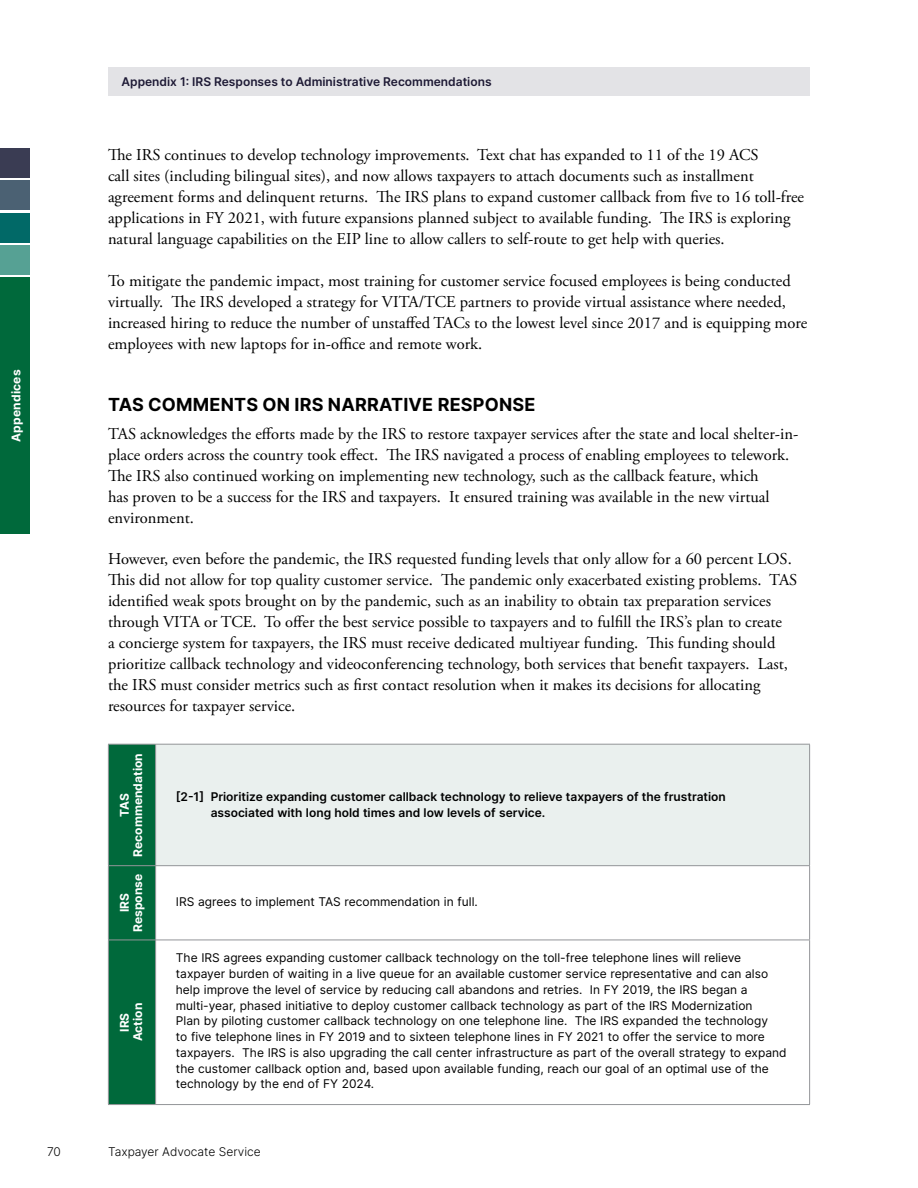
<style>
.page{position:relative;width:918px;height:1188px;background:#fff}
.page>*{position:absolute;margin:0;border:0;box-sizing:border-box;transform-origin:0 0}
.H1-Sub_1{font:700 18px "Inter";letter-spacing:.01em;color:#000}
.B1-body_text{font:16.5px/21px "Adobe Garamond Pro";color:#000}
.TBody-left{font:12px/15.8px "Inter";color:#000}
.TBody-TAS_Recommenda{font:600 12px/15.8px "Inter";color:#000}
.t1{font:600 12px "Inter";color:#1d1934}
.TH1__8pt_center_alig{font:700 12px/13.5px "Inter";color:#fff;text-align:center}
.t2{font:300 12px "Inter";color:#000}
.TH1__8pt_center_alig-2{font:700 12px "Inter";letter-spacing:.02em;color:#fff}
</style>
<div class="page">
<div style="left:0;top:278px;width:29px;height:256px;background:#00693b"></div>
<div style="left:0;top:148px;width:29px;height:30px;background:#3a3c53"></div>
<div style="left:0;top:181px;width:29px;height:29px;background:#4b6173"></div>
<div style="left:0;top:245px;width:29px;height:30px;background:#56a194"></div>
<div style="left:0;top:213px;width:29px;height:29px;background:#016967"></div>
<div style="left:108px;top:68px;width:702px;height:28px;background:#e3e3e6"></div>
<div style="left:109px;top:745px;width:46px;height:359px;background:#00693b"></div>
<div style="left:156px;top:744px;width:654px;height:122px;background:#eaf0ee"></div>
<hr style="left:108px;top:865px;width:48px;height:1px;background:#939598">
<hr style="left:108px;top:940px;width:48px;height:1px;background:#939598">
<hr style="left:108px;top:1104px;width:48px;height:1px;background:#939598">
<hr style="left:156px;top:940px;width:654px;height:1px;background:#939598">
<hr style="left:156px;top:1104px;width:654px;height:1px;background:#939598">
<hr style="left:108px;top:744px;width:48px;height:1px;background:#939598">
<hr style="left:108px;top:745px;width:1px;height:120px;background:#939598">
<hr style="left:108px;top:866px;width:1px;height:74px;background:#939598">
<hr style="left:108px;top:940px;width:1px;height:164px;background:#939598">
<hr style="left:155px;top:866px;width:1px;height:74px;background:#939598">
<hr style="left:809px;top:866px;width:1px;height:74px;background:#939598">
<hr style="left:155px;top:940px;width:1px;height:164px;background:#939598">
<hr style="left:809px;top:940px;width:1px;height:164px;background:#939598">
<hr style="left:156px;top:744px;width:654px;height:1px;background:#939598">
<hr style="left:155px;top:745px;width:1px;height:120px;background:#939598">
<hr style="left:809px;top:745px;width:1px;height:120px;background:#939598">
<hr style="left:156px;top:865px;width:654px;height:1px;background:#939598">
<p class="TH1__8pt_center_alig-2" style="left:7px;top:442px;width:74px;rotate:-90deg">Appendices</p>
<p class="t1" style="left:122px;top:73px;width:372px">Appendix 1: IRS Responses to Administrative Recommendations</p>
<p class="B1-body_text" style="left:108px;top:145px;width:698px">The IRS continues to develop technology improvements. Text chat has expanded to 11 of the 19 ACS<br>call sites (including bilingual sites), and now allows taxpayers to attach documents such as installment agreement forms and delinquent returns. The IRS plans to expand customer callback from five to 16 toll-free applications in FY 2021, with future expansions planned subject to available funding. The IRS is exploring natural language capabilities on the EIP line to allow callers to self-route to get help with queries.</p>
<p class="B1-body_text" style="left:108px;top:271px;width:701px">To mitigate the pandemic impact, most training for customer service focused employees is being conducted virtually. The IRS developed a strategy for VITA/TCE partners to provide virtual assistance where needed, increased hiring to reduce the number of unstaffed TACs to the lowest level since 2017 and is equipping more employees with new laptops for in-office and remote work.</p>
<p class="H1-Sub_1" style="left:108px;top:391px;width:429px">TAS COMMENTS ON IRS NARRATIVE RESPONSE</p>
<p class="B1-body_text" style="left:108px;top:423px;width:692px">TAS acknowledges the efforts made by the IRS to restore taxpayer services after the state and local shelter-in&shy;place orders across the country took effect. The IRS navigated a process of enabling employees to telework.<br>The IRS also continued working on implementing new technology, such as the callback feature, which<br>has proven to be a success for the IRS and taxpayers. It ensured training was available in the new virtual environment.</p>
<p class="B1-body_text" style="left:108px;top:549px;width:691px">However, even before the pandemic, the IRS requested funding levels that only allow for a 60 percent LOS.<br>This did not allow for top quality customer service. The pandemic only exacerbated existing problems. TAS identified weak spots brought on by the pandemic, such as an inability to obtain tax preparation services through VITA or TCE. To offer the best service possible to taxpayers and to fulfill the IRS’s plan to create<br>a concierge system for taxpayers, the IRS must receive dedicated multiyear funding. This funding should prioritize callback technology and videoconferencing technology, both services that benefit taxpayers. Last, the IRS must consider metrics such as first contact resolution when it makes its decisions for allocating resources for taxpayer service.</p>
<p class="TH1__8pt_center_alig" style="left:117px;top:857px;width:105px;rotate:-90deg">TAS<br>Recommendation</p>
<p class="TBody-TAS_Recommenda" style="left:211px;top:789px;width:517px;text-indent:-35px">[2-1] Prioritize expanding customer callback technology to relieve taxpayers of the frustration associated with long hold times and low levels of service.</p>
<p class="TH1__8pt_center_alig" style="left:117px;top:932px;width:60px;rotate:-90deg">IRS<br>Response</p>
<p class="TH1__8pt_center_alig" style="left:117px;top:1041px;width:40px;rotate:-90deg">IRS<br>Action</p>
<p class="TBody-left" style="left:176px;top:893px;width:303px">IRS agrees to implement TAS recommendation in full.</p>
<p class="TBody-left" style="left:176px;top:950px;width:612px">The IRS agrees expanding customer callback technology on the toll-free telephone lines will relieve taxpayer burden of waiting in a live queue for an available customer service representative and can also help improve the level of service by reducing call abandons and retries. In FY 2019, the IRS began a multi-year, phased initiative to deploy customer callback technology as part of the IRS Modernization<br>Plan by piloting customer callback technology on one telephone line. The IRS expanded the technology<br>to five telephone lines in FY 2019 and to sixteen telephone lines in FY 2021 to offer the service to more taxpayers. The IRS is also upgrading the call center infrastructure as part of the overall strategy to expand the customer callback option and, based upon available funding, reach our goal of an optimal use of the technology by the end of FY 2024.</p>
<p class="t2" style="left:47px;top:1143px;width:15px">70</p>
<p class="t2" style="left:108px;top:1143px;width:154px">Taxpayer Advocate Service</p>
</div>
